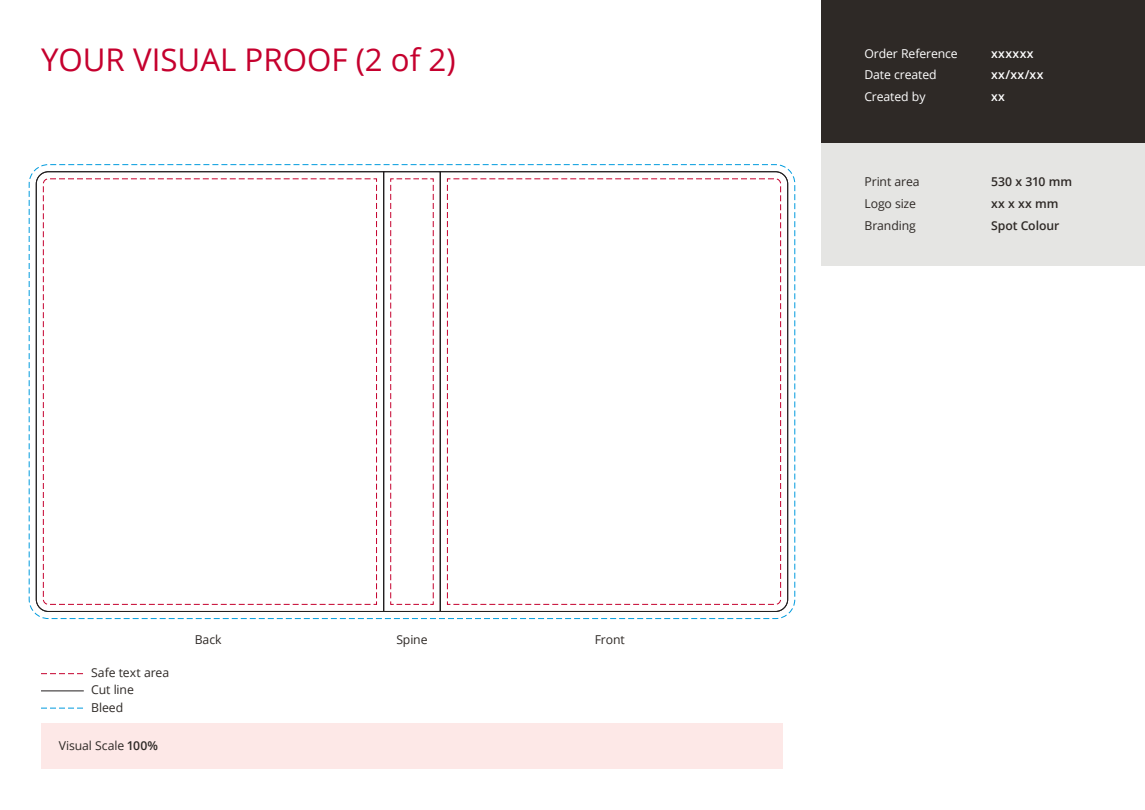
<style>
.page{position:relative;width:1145px;height:810px;background:#fff}
.page>*{position:absolute;margin:0;border:0;box-sizing:border-box;transform-origin:0 0}
.t1{font:31.25px "Open Sans";color:#c5002e}
.t2{font:12.25px/21.8px "Open Sans";letter-spacing:-.01em;color:#2e2926}
.t3{font:12.25px/21.8px "Open Sans";letter-spacing:-.01em;color:#fff}
.t4{font:600 12.25px/21.8px "Open Sans";letter-spacing:-.005em;color:#2e2926}
.t5{font:600 12.25px/21.8px "Open Sans";letter-spacing:.035em;color:#fff}
.s1{font-weight:600}
</style>
<div class="page">
<div style="left:822px;top:0;width:323px;height:143px;background:#2e2926"></div>
<div style="left:822px;top:143px;width:323px;height:122px;background:#e5e5e3"></div>
<div style="left:41px;top:723px;width:742px;height:46px;background:#fde8e7"></div>
<svg style="left:41px;top:707px;width:42px;height:1px"></svg>
<hr style="left:41px;top:690px;width:43px;height:1px;background:#231f20">
<svg style="left:41px;top:673px;width:42px;height:1px"></svg>
<svg style="left:36px;top:171px;width:348px;height:440px"></svg>
<svg style="left:440px;top:171px;width:348px;height:440px"></svg>
<svg style="left:390px;top:178px;width:44px;height:427px"></svg>
<svg style="left:373px;top:178px;width:4px;height:427px"></svg>
<svg style="left:42px;top:178px;width:331px;height:427px"></svg>
<svg style="left:446px;top:178px;width:5px;height:427px"></svg>
<svg style="left:451px;top:178px;width:330px;height:427px"></svg>
<h1 class="t1" style="left:41px;top:38px;width:416px">YOUR VISUAL PROOF (2 of 2)</h1>
<p class="t2" style="left:91px;top:661px;width:79px">Safe text area</p>
<p class="t2" style="left:91px;top:678px;width:44px">Cut line</p>
<p class="t2" style="left:91px;top:695px;width:34px">Bleed</p>
<p class="t2" style="left:59px;top:734px;width:101px">Visual Scale <span class="s1">100%</span></p>
<p class="t2" style="left:195px;top:628px;width:28px">Back</p>
<p class="t2" style="left:396px;top:628px;width:33px">Spine</p>
<p class="t2" style="left:594px;top:628px;width:32px">Front</p>
<p class="t3" style="left:864px;top:42px;width:95px">Order Reference<br>Date created<br>Created by</p>
<p class="t5" style="left:991px;top:42px;width:54px">xxxxxx xx/xx/xx xx</p>
<p class="t2" style="left:864px;top:170px;width:57px">Print area<br>Logo size<br>Branding</p>
<p class="t4" style="left:991px;top:170px;width:82px">530 x 310 mm xx x xx mm<br>Spot Colour</p>
</div>
